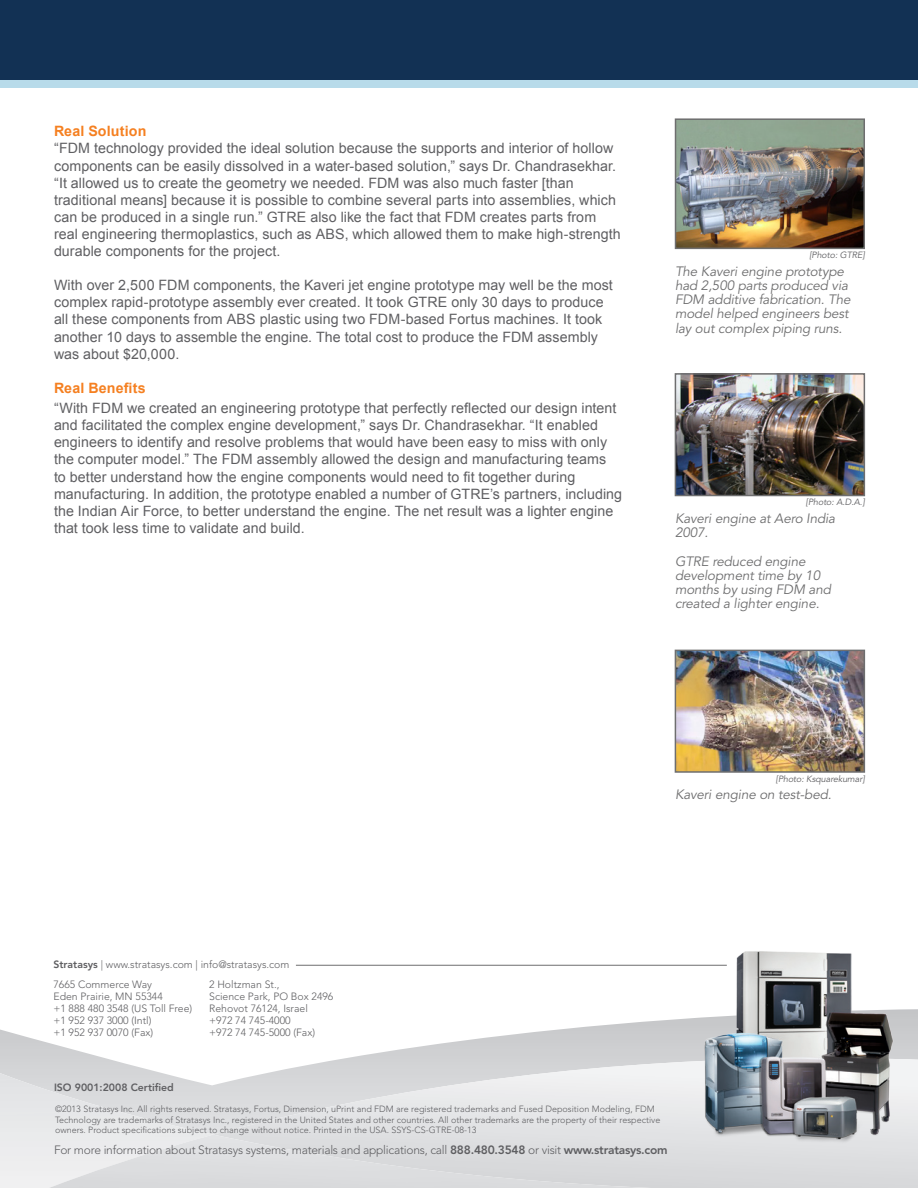
<style>
.page{position:relative;width:918px;height:1188px;background:#fff}
.page>*{position:absolute;margin:0;border:0;box-sizing:border-box;transform-origin:0 0}
.Main_text{font:14.25px/17.1px "Arial";letter-spacing:.005em;color:#5f5f62}
.Main_text-2{font:700 14.25px "Arial";letter-spacing:.01em;color:#f58021}
.Headers{font:700 14.25px "Arial";letter-spacing:.01em;color:#f58021}
.Captions{font:italic 13.5px/14.2px "Avenir LT Std";letter-spacing:-.01em;color:#6e6e6f}
.t1{font:300 12px "Avenir LT Std";letter-spacing:-.02em;color:#5f5f62}
.t2{font:300 10.5px/12px "Avenir LT Std";color:#5f5f62}
.t3{font:800 10.5px "Avenir LT Std";color:#5f5f62}
.t4{font:300 9px/10.5px "Avenir LT Std";color:#5f5f62}
.Captions-2{font:italic 9px "Avenir LT Std";letter-spacing:-.01em;color:#5f5f62}
.s1{font-weight:800}
</style>
<div class="page">
<svg style="left:0;top:1009px;width:918px;height:58px"></svg>
<svg style="left:213px;top:1058px;width:705px;height:77px"></svg>
<img style="left:697px;top:951px;width:202px;height:196px">
<div style="left:0;top:72px;width:918px;height:16px;background:#b8dbea"></div>
<div style="left:0;top:0;width:918px;height:80px;background:#123154"></div>
<hr style="left:296px;top:965px;width:431px;height:1px;background:#6e6e6f">
<img style="left:678px;top:121px;width:184px;height:125px">
<div style="left:675px;top:118px;width:190px;height:131px;border:2px solid #6e6e6f"></div>
<img style="left:678px;top:376px;width:184px;height:117px">
<div style="left:675px;top:373px;width:190px;height:123px;border:2px solid #6e6e6f"></div>
<img style="left:678px;top:653px;width:184px;height:117px">
<div style="left:675px;top:650px;width:190px;height:123px;border:2px solid #6e6e6f"></div>
<p class="Main_text-2" style="left:54px;top:122px;width:94px">Real Solution</p>
<p class="Main_text" style="left:54px;top:140px;width:568px">“FDM technology provided the ideal solution because the supports and interior of hollow components can be easily dissolved in a water-based solution,” says Dr. Chandrasekhar. “It allowed us to create the geometry we needed. FDM was also much faster [than traditional means] because it is possible to combine several parts into assemblies, which can be produced in a single run.” GTRE also like the fact that FDM creates parts from real engineering thermoplastics, such as ABS, which allowed them to make high-strength durable components for the project.</p>
<p class="Main_text" style="left:54px;top:277px;width:560px">With over 2,500 FDM components, the Kaveri jet engine prototype may well be the most complex rapid-prototype assembly ever created. It took GTRE only 30 days to produce all these components from ABS plastic using two FDM-based Fortus machines. It took another 10 days to assemble the engine. The total cost to produce the FDM assembly was about $20,000.</p>
<p class="Headers" style="left:54px;top:378px;width:93px">Real Benefits</p>
<p class="Main_text" style="left:54px;top:400px;width:570px">“With FDM we created an engineering prototype that perfectly reflected our design intent and facilitated the complex engine development,” says Dr. Chandrasekhar. “It enabled engineers to identify and resolve problems that would have been easy to miss with only the computer model.” The FDM assembly allowed the design and manufacturing teams<br>to better understand how the engine components would need to fit together during manufacturing. In addition, the prototype enabled a number of GTRE’s partners, including the Indian Air Force, to better understand the engine. The net result was a lighter engine that took less time to validate and build.</p>
<p class="Captions-2" style="left:809px;top:250px;width:57px">[Photo: GTRE]</p>
<p class="Captions" style="left:675px;top:264px;width:177px">The Kaveri engine prototype had 2,500 parts produced via<br>FDM additive fabrication. The model helped engineers best lay out complex piping runs.</p>
<p class="Captions-2" style="left:806px;top:497px;width:60px">[Photo: A.D.A.]</p>
<p class="Captions" style="left:675px;top:512px;width:162px">Kaveri engine at Aero India<br>2007.</p>
<p class="Captions" style="left:675px;top:554px;width:158px">GTRE reduced engine development time by 10 months by using FDM and created a lighter engine.</p>
<p class="Captions-2" style="left:776px;top:774px;width:90px">[Photo: Ksquarekumar]</p>
<p class="Captions" style="left:675px;top:788px;width:158px">Kaveri engine on test-bed.</p>
<p class="t2" style="left:53px;top:958px;width:237px"><span class="s1">Stratasys</span> | www.stratasys.com | info@stratasys.com</p>
<p class="t2" style="left:53px;top:978px;width:140px">7665 Commerce Way<br>Eden Prairie, MN 55344<br>+1 888 480 3548 (US Toll Free) +1 952 937 3000 (Intl)<br>+1 952 937 0070 (Fax)</p>
<p class="t2" style="left:209px;top:978px;width:126px">2 Holtzman St.,<br>Science Park, PO Box 2496<br>Rehovot 76124, Israel +972 74 745-4000<br>+972 74 745-5000 (Fax)</p>
<p class="t3" style="left:54px;top:1081px;width:121px">ISO 9001:2008 Certified</p>
<p class="t4" style="left:55px;top:1104px;width:607px">©2013 Stratasys Inc. All rights reserved. Stratasys, Fortus, Dimension, uPrint and FDM are registered trademarks and Fused Deposition Modeling, FDM<br>Technology are trademarks of Stratasys Inc., registered in the United States and other countries. All other trademarks are the property of their respective owners. Product specifications subject to change without notice. Printed in the USA. SSYS-CS-GTRE-08-13</p>
<p class="t1" style="left:54px;top:1143px;width:615px">For more information about Stratasys systems, materials and applications, call <span class="s1">888.480.3548</span> or visit <span class="s1">www.stratasys.com</span></p>
</div>
